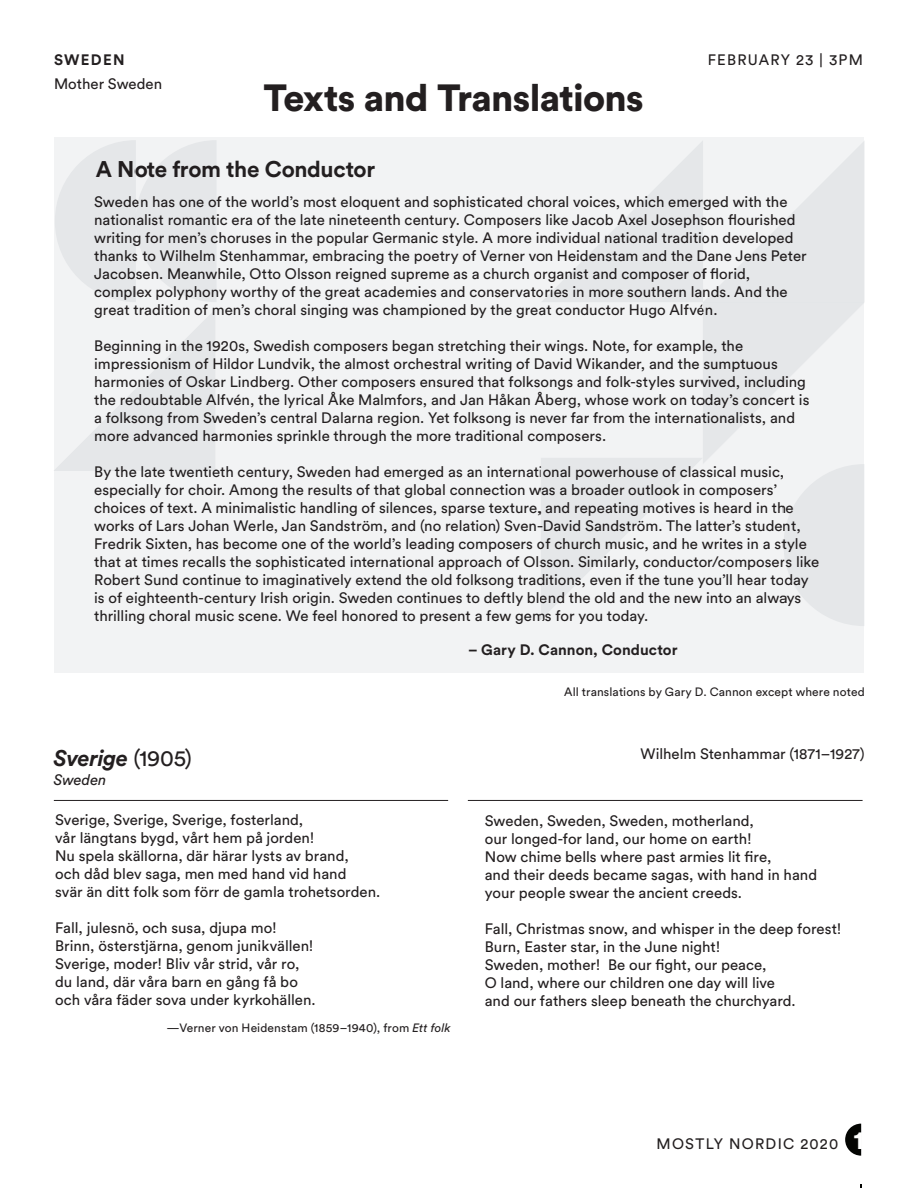
<style>
.page{position:relative;width:918px;height:1188px;background:#fff}
.page>*{position:absolute;margin:0;border:0;box-sizing:border-box;transform-origin:0 0}
.t1{font:900 37.5px "Circular Pro";letter-spacing:-.02em;color:#231f20}
.Section_Title{font:700 22.5px "Circular Pro";letter-spacing:-.015em;color:#231f20}
.Section_Title-2{font:italic 700 22.5px "Circular Pro";letter-spacing:-.02em;color:#231f20}
.Program_Notes__10pt{font:15px/18px "Circular Pro";color:#231f20}
.Song_Text_-_Body{font:15px "Circular Pro";color:#231f20}
.Song_Text_-_Title{font:700 15px "Circular Pro";letter-spacing:.005em;color:#231f20}
.Program_Notes__10pt-2{font:15px "Circular Pro";letter-spacing:.085em;color:#231f20}
.Footer_and_Header_It{font:15px "Circular Pro";letter-spacing:.075em;color:#231f20}
.Footer_and_Header_It-2{font:700 15px "Circular Pro";letter-spacing:.09em;color:#231f20}
.Song_Text_-_Body-2{font:italic 15px "Circular Pro";color:#231f20}
.Song_Text_-_Title-2{font:12px "Circular Pro";letter-spacing:.01em;color:#231f20}
.s1{font-weight:400;font-style:normal}
.s2{font-style:italic}
.s3{font-weight:900;font-size:25.5px;color:#fff}
</style>
<div class="page">
<svg style="left:845px;top:1124px;width:16px;height:32px"></svg>
<div style="left:54px;top:138px;width:810px;height:535px;background:#f2f3f4"></div>
<svg style="left:54px;top:310px;width:161px;height:161px"></svg>
<svg style="left:55px;top:140px;width:161px;height:162px"></svg>
<svg style="left:541px;top:141px;width:324px;height:485px"></svg>
<hr style="left:468px;top:800px;width:395px;height:1px;background:#231f20">
<hr style="left:54px;top:800px;width:394px;height:1px;background:#231f20">
<p class="Footer_and_Header_It-2" style="left:54px;top:49px;width:72px">SWEDEN</p>
<p class="Song_Text_-_Body" style="left:54px;top:74px;width:110px">Mother Sweden</p>
<p class="t1" style="left:264px;top:72px;width:382px">Texts and Translations</p>
<p class="Section_Title" style="left:96px;top:154px;width:281px">A Note from the Conductor</p>
<p class="Footer_and_Header_It" style="left:708px;top:50px;width:157px">FEBRUARY 23 | 3PM</p>
<p class="Program_Notes__10pt" style="left:94px;top:192px;width:695px">Sweden has one of the world’s most eloquent and sophisticated choral voices, which emerged with the</p>
<p class="Program_Notes__10pt" style="left:94px;top:210px;width:703px">nationalist romantic era of the late nineteenth century. Composers like Jacob Axel Josephson flourished</p>
<p class="Program_Notes__10pt" style="left:94px;top:228px;width:714px">writing for men’s choruses in the popular Germanic style. A more individual national tradition developed thanks to Wilhelm Stenhammar, embracing the poetry of Verner von Heidenstam and the Dane Jens Peter<br>Jacobsen. Meanwhile, Otto Olsson reigned supreme as a church organist and composer of florid,</p>
<p class="Program_Notes__10pt" style="left:94px;top:282px;width:695px">complex polyphony worthy of the great academies and conservatories in more southern lands. And the great tradition of men’s choral singing was championed by the great conductor Hugo Alfvén.</p>
<p class="Program_Notes__10pt" style="left:94px;top:336px;width:651px">Beginning in the 1920s, Swedish composers began stretching their wings. Note, for example, the</p>
<p class="Program_Notes__10pt" style="left:94px;top:354px;width:717px">impressionism of Hildor Lundvik, the almost orchestral writing of David Wikander, and the sumptuous harmonies of Oskar Lindberg. Other composers ensured that folksongs and folk-styles survived, including the redoubtable Alfvén, the lyrical Åke Malmfors, and Jan Håkan Åberg, whose work on today’s concert is a folksong from Sweden’s central Dalarna region. Yet folksong is never far from the internationalists, and more advanced harmonies sprinkle through the more traditional composers.</p>
<p class="Program_Notes__10pt" style="left:94px;top:462px;width:726px">By the late twentieth century, Sweden had emerged as an international powerhouse of classical music, especially for choir. Among the results of that global connection was a broader outlook in composers’ choices of text. A minimalistic handling of silences, sparse texture, and repeating motives is heard in the works of Lars Johan Werle, Jan Sandström, and (no relation) Sven-David Sandström. The latter’s student, Fredrik Sixten, has become one of the world’s leading composers of church music, and he writes in a style that at times recalls the sophisticated international approach of Olsson. Similarly, conductor/composers like Robert Sund continue to imaginatively extend the old folksong traditions, even if the tune you’ll hear today is of eighteenth-century Irish origin. Sweden continues to deftly blend the old and the new into an always thrilling choral music scene. We feel honored to present a few gems for you today.</p>
<p class="Song_Text_-_Title" style="left:468px;top:639px;width:211px">– Gary D. Cannon, Conductor</p>
<p class="Section_Title-2" style="left:54px;top:742px;width:140px">Sverige <span class="s1">(1905)</span></p>
<p class="Song_Text_-_Body-2" style="left:54px;top:770px;width:54px">Sweden</p>
<p class="Song_Text_-_Body" style="left:55px;top:810px;width:250px">Sverige, Sverige, Sverige, fosterland,</p>
<p class="Song_Text_-_Body" style="left:55px;top:828px;width:261px">vår längtans bygd, vårt hem på jorden!</p>
<p class="Song_Text_-_Body" style="left:55px;top:846px;width:295px">Nu spela skällorna, där härar lysts av brand,</p>
<p class="Song_Text_-_Body" style="left:55px;top:864px;width:293px">och dåd blev saga, men med hand vid hand</p>
<p class="Song_Text_-_Body" style="left:55px;top:882px;width:327px">svär än ditt folk som förr de gamla trohetsorden.</p>
<p class="Song_Text_-_Body" style="left:55px;top:918px;width:223px">Fall, julesnö, och susa, djupa mo!</p>
<p class="Song_Text_-_Body" style="left:55px;top:936px;width:260px">Brinn, österstjärna, genom junikvällen!</p>
<p class="Song_Text_-_Body" style="left:55px;top:954px;width:246px">Sverige, moder! Bliv vår strid, vår ro,</p>
<p class="Song_Text_-_Body" style="left:55px;top:972px;width:244px">du land, där våra barn en gång få bo</p>
<p class="Song_Text_-_Body" style="left:55px;top:990px;width:262px">och våra fäder sova under kyrkohällen.</p>
<p class="Song_Text_-_Title-2" style="left:167px;top:1020px;width:286px">—Verner von Heidenstam (1859–1940), from <span class="s2">Ett folk</span></p>
<p class="Song_Text_-_Title-2" style="left:564px;top:683px;width:302px">All translations by Gary D. Cannon except where noted</p>
<p class="Program_Notes__10pt" style="left:641px;top:745px;width:226px">Wilhelm Stenhammar (1871–1927)</p>
<p class="Song_Text_-_Body" style="left:485px;top:811px;width:271px">Sweden, Sweden, Sweden, motherland,</p>
<p class="Song_Text_-_Body" style="left:485px;top:829px;width:268px">our longed-for land, our home on earth!</p>
<p class="Song_Text_-_Body" style="left:485px;top:847px;width:288px">Now chime bells where past armies lit fire,</p>
<p class="Song_Text_-_Body" style="left:485px;top:865px;width:334px">and their deeds became sagas, with hand in hand</p>
<p class="Song_Text_-_Body" style="left:485px;top:883px;width:259px">your people swear the ancient creeds.</p>
<p class="Song_Text_-_Body" style="left:485px;top:919px;width:358px">Fall, Christmas snow, and whisper in the deep forest!</p>
<p class="Song_Text_-_Body" style="left:485px;top:937px;width:237px">Burn, Easter star, in the June night!</p>
<p class="Song_Text_-_Body" style="left:485px;top:955px;width:283px">Sweden, mother! Be our fight, our peace,</p>
<p class="Song_Text_-_Body" style="left:485px;top:973px;width:292px">O land, where our children one day will live</p>
<p class="Song_Text_-_Body" style="left:485px;top:991px;width:313px">and our fathers sleep beneath the churchyard.</p>
<p class="Program_Notes__10pt-2" style="left:657px;top:1133px;width:209px">MOSTLY NORDIC 2020 <span class="s3">1</span></p>
</div>
